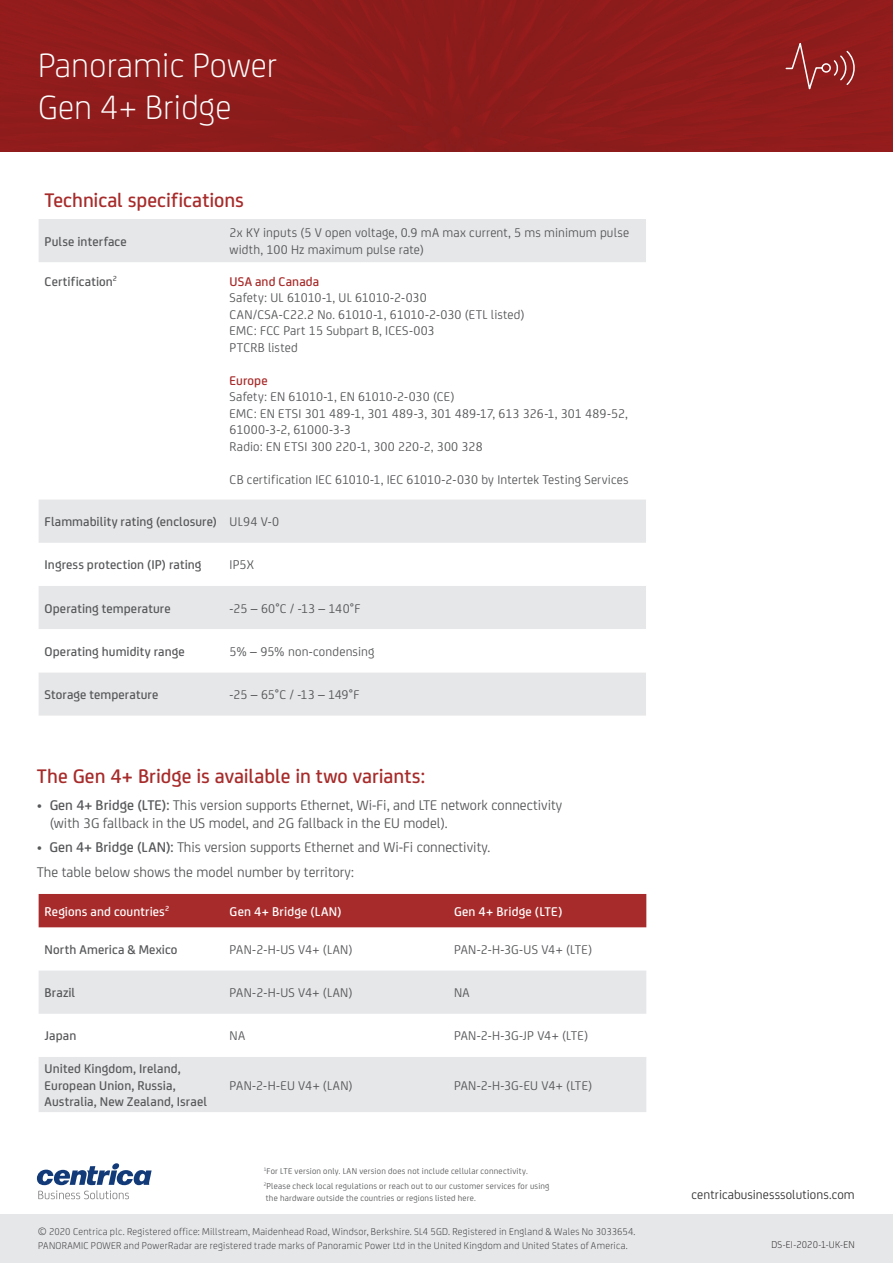
<style>
.page{position:relative;width:893px;height:1263px;background:#fff}
.page>*{position:absolute;margin:0;border:0;box-sizing:border-box;transform-origin:0 0}
.Smaller_headline_on{font:300 36px "FS Joey Pro";color:#fff}
.Product_heading{font:500 21px "FS Joey Pro";color:#a72b2a}
.Bullet_copy{font:15px/18px "FS Joey Pro";color:#57585a}
.Data_body_copy{font:13.5px/16.5px "FS Joey Pro";letter-spacing:.01em;color:#57585a}
.Data_sub_heading{font:500 13.5px/16.5px "FS Joey Pro";letter-spacing:.005em;color:#57585a}
.Data_body_copy-2{font:500 13.5px "FS Joey Pro";letter-spacing:.015em;color:#fff}
.t1{font:13.5px "FS Joey Pro";letter-spacing:.005em;color:#333}
.Data_sub_heading-2{font:500 13.5px "FS Joey Pro";letter-spacing:.005em;color:#fff}
.Data_body_copy-3{font:500 13.5px "FS Joey Pro";letter-spacing:.01em;color:#a72b2a}
.t2{font:300 10.5px/13.5px "FS Joey Pro";letter-spacing:.025em;color:#333}
.t3{font:300 10.5px "FS Joey Pro";letter-spacing:.02em;color:#231f20}
.Data_body_copy-4{font:9px/12px "FS Joey Pro";letter-spacing:.025em;color:#57585a}
.s1{font-weight:500}
</style>
<div class="page">
<svg style="left:37px;top:1163px;width:115px;height:36px"></svg>
<div style="left:0;top:1215px;width:893px;height:48px;background:#e6e7e9"></div>
<div style="left:0;top:0;width:893px;height:152px;background:#8e1c1c"></div>
<svg style="left:785px;top:38px;width:71px;height:57px;background:#982d2d"></svg>
<svg style="left:39px;top:219px;width:607px;height:497px"></svg>
<svg style="left:39px;top:629px;width:607px;height:43px"></svg>
<div style="left:39px;top:894px;width:607px;height:33px;background:#a72b2a"></div>
<svg style="left:39px;top:970px;width:607px;height:142px;fill:#e6e7e9"></svg>
<p class="Smaller_headline_on" style="left:38px;top:39px;width:240px">Panoramic Power</p>
<p class="Smaller_headline_on" style="left:38px;top:81px;width:195px">Gen 4+ Bridge</p>
<p class="Product_heading" style="left:45px;top:185px;width:201px">Technical specifications</p>
<p class="Data_sub_heading" style="left:45px;top:232px;width:84px">Pulse interface</p>
<p class="Data_body_copy" style="left:230px;top:224px;width:401px">2x KY inputs (5 V open voltage, 0.9 mA max current, 5 ms minimum pulse width, 100 Hz maximum pulse rate)</p>
<p class="Data_sub_heading" style="left:45px;top:272px;width:74px">Certification<sup>2</sup></p>
<p class="Data_body_copy-3" style="left:230px;top:271px;width:91px">USA and Canada</p>
<p class="Data_body_copy" style="left:230px;top:289px;width:297px">Safety: UL 61010-1, UL 61010-2-030<br>CAN/CSA-C22.2 No. 61010-1, 61010-2-030 (ETL listed)<br>EMC: FCC Part 15 Subpart B, ICES-003<br>PTCRB listed</p>
<p class="Data_body_copy-3" style="left:230px;top:370px;width:40px">Europe</p>
<p class="Data_body_copy" style="left:230px;top:388px;width:400px">Safety: EN 61010-1, EN 61010-2-030 (CE)<br>EMC: EN ETSI 301 489-1, 301 489-3, 301 489-17, 613 326-1, 301 489-52, 61000-3-2, 61000-3-3<br>Radio: EN ETSI 300 220-1, 300 220-2, 300 328</p>
<p class="Data_body_copy" style="left:230px;top:470px;width:400px">CB certification IEC 61010-1, IEC 61010-2-030 by Intertek Testing Services</p>
<p class="Data_sub_heading" style="left:45px;top:513px;width:174px">Flammability rating (enclosure)</p>
<p class="Data_body_copy" style="left:230px;top:513px;width:51px">UL94 V-0</p>
<p class="Data_sub_heading" style="left:45px;top:556px;width:158px">Ingress protection (IP) rating</p>
<p class="Data_body_copy" style="left:230px;top:556px;width:26px">IP5X</p>
<p class="Data_sub_heading" style="left:45px;top:599px;width:128px">Operating temperature</p>
<p class="Data_body_copy" style="left:230px;top:599px;width:132px">-25 – 60°C / -13 – 140°F</p>
<p class="Data_sub_heading" style="left:45px;top:642px;width:142px">Operating humidity range</p>
<p class="Data_body_copy" style="left:230px;top:642px;width:146px">5% – 95% non-condensing</p>
<p class="Data_sub_heading" style="left:45px;top:685px;width:115px">Storage temperature</p>
<p class="Data_body_copy" style="left:230px;top:685px;width:131px">-25 – 65°C / -13 – 149°F</p>
<p class="Product_heading" style="left:37px;top:761px;width:390px">The Gen 4+ Bridge is available in two variants:</p>
<p class="Bullet_copy" style="left:50px;top:795px;width:514px;text-indent:-13px">• <span class="s1">Gen 4+ Bridge (LTE):</span> This version supports Ethernet, Wi-Fi, and LTE network connectivity (with 3G fallback in the US model, and 2G fallback in the EU model).</p>
<p class="Bullet_copy" style="left:37px;top:837px;width:455px">• <span class="s1">Gen 4+ Bridge (LAN):</span> This version supports Ethernet and Wi-Fi connectivity.</p>
<p class="Bullet_copy" style="left:37px;top:862px;width:319px">The table below shows the model number by territory:</p>
<p class="Data_sub_heading-2" style="left:45px;top:901px;width:126px">Regions and countries<sup>2</sup></p>
<p class="Data_body_copy-2" style="left:230px;top:901px;width:114px">Gen 4+ Bridge (LAN)</p>
<p class="Data_body_copy-2" style="left:454px;top:901px;width:110px">Gen 4+ Bridge (LTE)</p>
<p class="Data_sub_heading" style="left:45px;top:940px;width:134px">North America &amp; Mexico</p>
<p class="Data_body_copy" style="left:230px;top:940px;width:124px">PAN-2-H-US V4+ (LAN)</p>
<p class="Data_body_copy" style="left:454px;top:940px;width:140px">PAN-2-H-3G-US V4+ (LTE)</p>
<p class="Data_sub_heading" style="left:45px;top:984px;width:32px">Brazil</p>
<p class="Data_body_copy" style="left:230px;top:984px;width:124px">PAN-2-H-US V4+ (LAN)</p>
<p class="Data_body_copy" style="left:454px;top:984px;width:17px">NA</p>
<p class="Data_sub_heading" style="left:45px;top:1027px;width:33px">Japan</p>
<p class="Data_body_copy" style="left:230px;top:1027px;width:17px">NA</p>
<p class="Data_body_copy" style="left:454px;top:1027px;width:136px">PAN-2-H-3G-JP V4+ (LTE)</p>
<p class="Data_sub_heading" style="left:45px;top:1059px;width:164px">United Kingdom, Ireland,<br>European Union, Russia,<br>Australia, New Zealand, Israel</p>
<p class="Data_body_copy" style="left:230px;top:1076px;width:125px">PAN-2-H-EU V4+ (LAN)</p>
<p class="Data_body_copy" style="left:454px;top:1076px;width:140px">PAN-2-H-3G-EU V4+ (LTE)</p>
<p class="Data_body_copy-4" style="left:264px;top:1164px;width:266px"><sup>1</sup>For LTE version only. LAN version does not include cellular connectivity.</p>
<p class="Data_body_copy-4" style="left:264px;top:1179px;width:287px"><sup>2</sup>Please check local regulations or reach out to our customer services for using the hardware outside the countries or regions listed here.</p>
<p class="t2" style="left:38px;top:1224px;width:599px">© 2020 Centrica plc. Registered office: Millstream, Maidenhead Road, Windsor, Berkshire. SL4 5GD. Registered in England &amp; Wales No 3033654.<br>PANORAMIC POWER and PowerRadar are registered trade marks of Panoramic Power Ltd in the United Kingdom and United States of America.</p>
<p class="t1" style="left:692px;top:1185px;width:165px">centricabusinesssolutions.com</p>
<p class="t3" style="left:771px;top:1237px;width:85px">DS-EI-2020-1-UK-EN</p>
</div>
